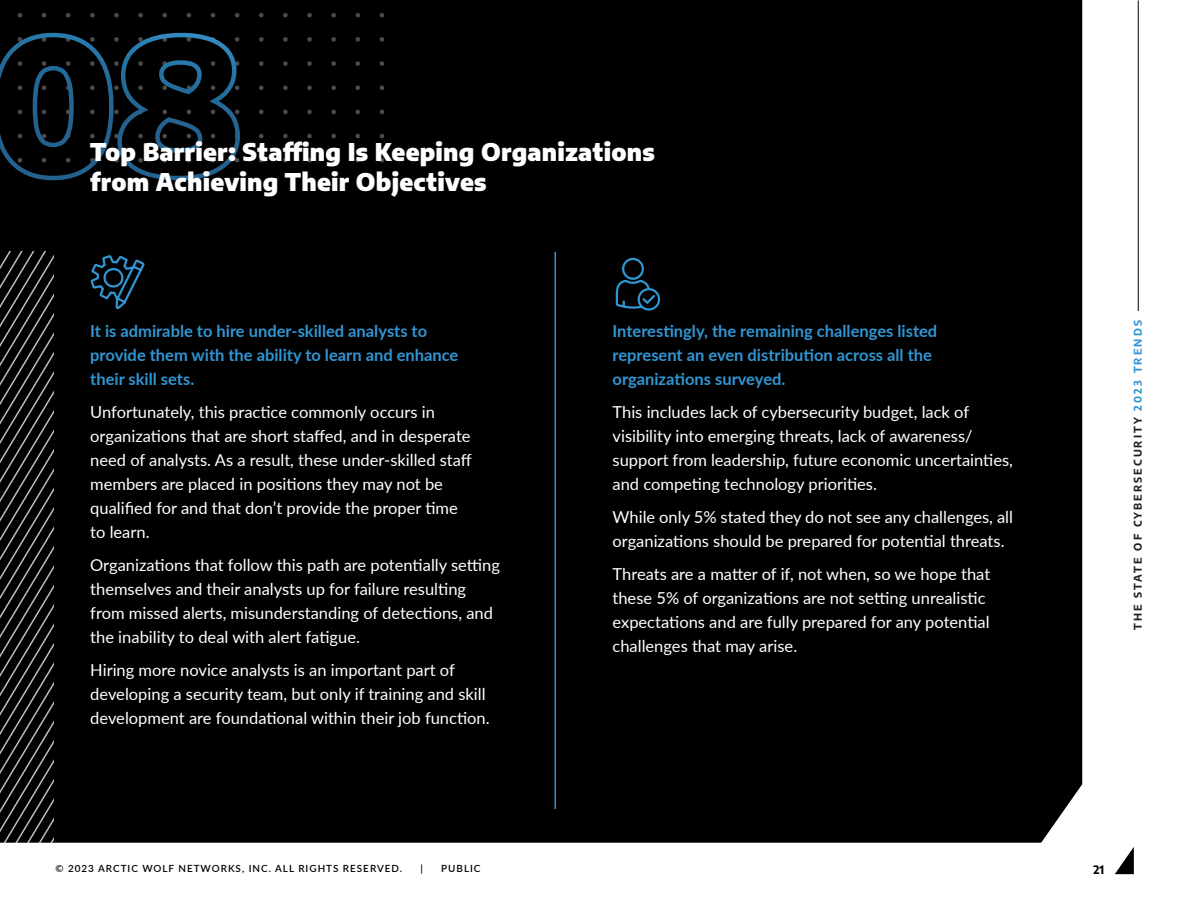
<style>
.page{position:relative;width:1188px;height:918px;background:#fff}
.page>*{position:absolute;margin:0;border:0;box-sizing:border-box;transform-origin:0 0}
.BodyCopy_10_13{font:900 24px/30px "Encode Sans";letter-spacing:.01em;color:#fff}
.Intro_Copy{font:16.5px/24px "Lato";color:#fff}
.Intro_Copy-2{font:700 16.5px/24px "Lato";color:#3195d2}
.t1{font:700 11.4px "Encode Sans";color:#000}
.t2{font:700 10.5px "Encode Sans";letter-spacing:.2em;color:#231f20}
.t3{font:600 9.9px "Lato";letter-spacing:.1em;color:#000}
.s1{color:#3195d2}
</style>
<div class="page">
<svg style="left:1115px;top:847px;width:19px;height:27px"></svg>
<hr style="left:1138px;top:0;width:1px;height:311px;background:#231f20">
<div style="left:0;top:0;width:1082px;height:843px;background:#000"></div>
<div style="left:0;top:0;width:401px;height:179px;background:#000"></div>
<svg style="left:0;top:252px;width:54px;height:591px;background:#1c1c1c"></svg>
<svg style="left:0;top:31px;width:242px;height:152px;background:#071219"></svg>
<svg style="left:89px;top:253px;width:57px;height:60px;background:#091e2a"></svg>
<svg style="left:615px;top:257px;width:46px;height:55px;background:#091d2a"></svg>
<hr style="left:555px;top:252px;width:1px;height:557px;background:#3195d2">
<p class="BodyCopy_10_13" style="left:90px;top:136px;width:566px">Top Barrier: Staffing Is Keeping Organizations from Achieving Their Objectives</p>
<p class="Intro_Copy-2" style="left:90px;top:319px;width:370px">It is admirable to hire under-skilled analysts to provide them with the ability to learn and enhance their skill sets.</p>
<p class="Intro_Copy" style="left:90px;top:400px;width:383px">Unfortunately, this practice commonly occurs in organizations that are short staffed, and in desperate need of analysts. As a result, these under-skilled staff members are placed in positions they may not be qualified for and that don’t provide the proper time to learn.</p>
<p class="Intro_Copy" style="left:90px;top:553px;width:411px">Organizations that follow this path are potentially setting themselves and their analysts up for failure resulting from missed alerts, misunderstanding of detections, and the inability to deal with alert fatigue.</p>
<p class="Intro_Copy" style="left:90px;top:658px;width:401px">Hiring more novice analysts is an important part of developing a security team, but only if training and skill development are foundational within their job function.</p>
<p class="t3" style="left:56px;top:861px;width:348px">© 2023 ARCTIC WOLF NETWORKS, INC. ALL RIGHTS RESERVED.</p>
<p class="t3" style="left:420px;top:861px;width:4px">|</p>
<p class="t3" style="left:441px;top:861px;width:41px">PUBLIC</p>
<p class="Intro_Copy-2" style="left:613px;top:319px;width:326px">Interestingly, the remaining challenges listed represent an even distribution across all the organizations surveyed.</p>
<p class="Intro_Copy" style="left:613px;top:400px;width:402px">This includes lack of cybersecurity budget, lack of visibility into emerging threats, lack of awareness/ support from leadership, future economic uncertainties, and competing technology priorities.</p>
<p class="Intro_Copy" style="left:613px;top:505px;width:402px">While only 5% stated they do not see any challenges, all organizations should be prepared for potential threats.</p>
<p class="Intro_Copy" style="left:613px;top:562px;width:379px">Threats are a matter of if, not when, so we hope that these 5% of organizations are not setting unrealistic expectations and are fully prepared for any potential challenges that may arise.</p>
<p class="t2" style="left:1130px;top:630px;width:311px;rotate:-90deg">THE STATE OF CYBERSECURITY <span class="s1">2023 TRENDS</span></p>
<p class="t1" style="left:1094px;top:861px;width:12px">21</p>
</div>
